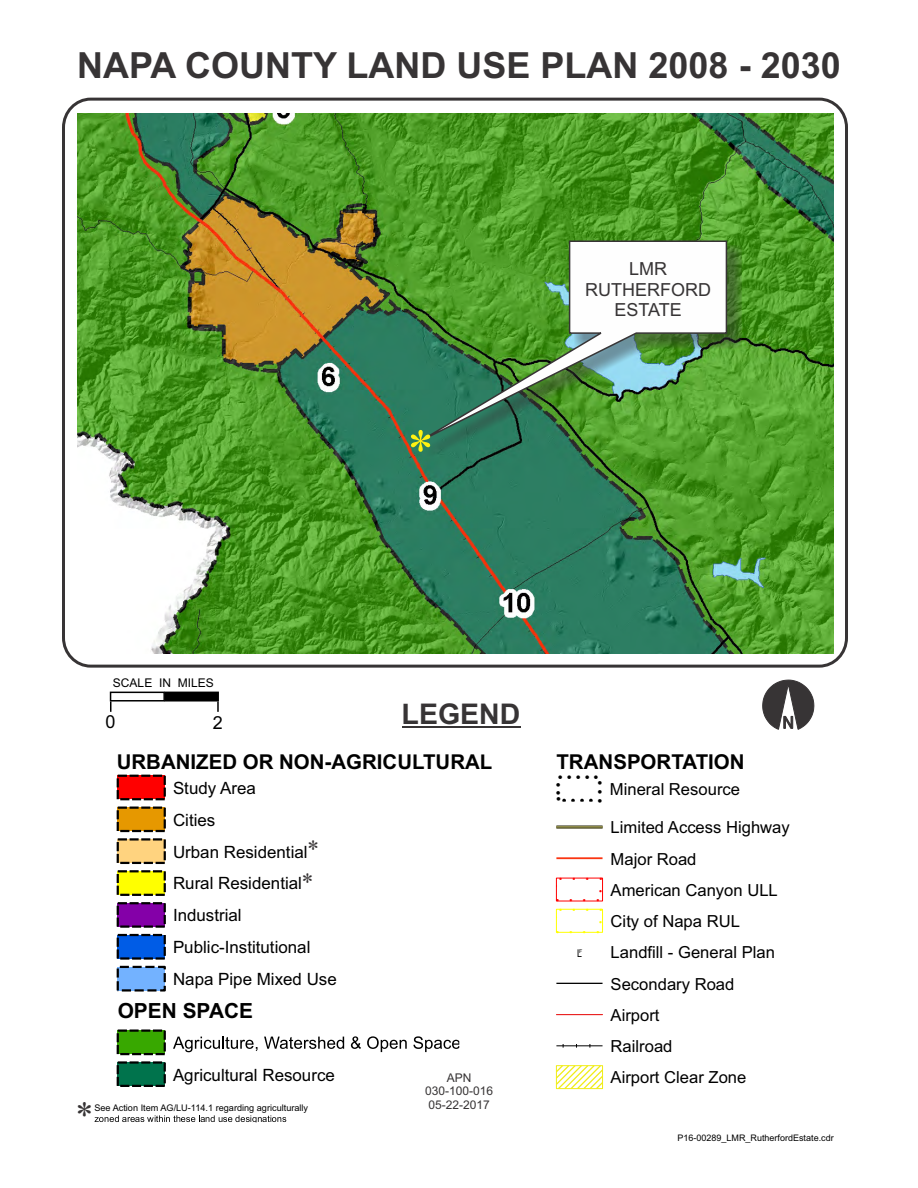
<style>
.page{position:relative;width:918px;height:1188px;background:#fff}
.page>*{position:absolute;margin:0;border:0;box-sizing:border-box;transform-origin:0 0}
.t1{font:54px "Times New Roman";color:#fff212}
.t2{font:700 36px "Arial";color:#373435}
.t3{font:36px "Times New Roman";color:#373435}
.t4{font:700 28.5px "Arial";color:#373435}
.t5{font:24.15px/32.1px "Times New Roman";color:#373435}
.t6{font:700 20.85px "Arial";color:#000}
.t7{font:700 20.55px "Arial";color:#000}
.t8{font:700 20.4px "Arial";color:#000}
.t9{font:18px/20.1px "Arial";color:#373435;text-align:center}
.t10{font:18px "Arial";color:#000}
.t11{font:16.95px/31.8px "Arial";color:#000}
.t12{font:16.65px/31.3px "Arial";color:#000}
.t13{font:12px/13.4px "Arial";color:#373435;text-align:center}
.t14{font:12px "Arial";color:#000}
.t15{font:10.65px "Arial Narrow";color:#000}
.t16{font:9.15px "Arial";color:#000}
.t17{font:9px "Arial";color:#000}
.t18{font:5.25px "ESRI Default Marker";color:#000}
.t19{font:3.3px "ESRI Default Marker";color:#f00}
.t20{font:3.3px "ESRI Default Marker";color:#ff0}
</style>
<div class="page">
<div style="left:62px;top:98px;width:786px;height:570px;border:3px solid #373435;border-radius:28px"></div>
<hr style="left:402px;top:726px;width:118px;height:2px;background:#373435">
<div style="left:110px;top:692px;width:55px;height:10px;background:#fff;border:2px solid #000"></div>
<div style="left:165px;top:692px;width:54px;height:10px;background:#000;border:2px solid #000"></div>
<svg style="left:217px;top:702px;width:2px;height:10px"></svg>
<svg style="left:762px;top:680px;width:52px;height:50px"></svg>
<svg style="left:95px;top:1115px;width:191px;height:7px"></svg>
<img style="left:77px;top:113px;width:756px;height:540px">
<div style="left:424px;top:245px;width:317px;height:212px;background:#373435;opacity:.44"></div>
<svg style="left:386px;top:240px;width:342px;height:220px"></svg>
<svg style="left:117px;top:775px;width:49px;height:25px"></svg>
<svg style="left:117px;top:807px;width:49px;height:25px"></svg>
<svg style="left:117px;top:838px;width:49px;height:26px"></svg>
<svg style="left:117px;top:870px;width:49px;height:26px"></svg>
<svg style="left:117px;top:902px;width:49px;height:26px"></svg>
<svg style="left:117px;top:934px;width:49px;height:58px;background:#4b82cd"></svg>
<svg style="left:117px;top:1029px;width:49px;height:26px"></svg>
<svg style="left:173px;top:1037px;width:85px;height:15px"></svg>
<svg style="left:264px;top:1037px;width:80px;height:12px"></svg>
<svg style="left:351px;top:1036px;width:10px;height:13px"></svg>
<svg style="left:367px;top:1036px;width:40px;height:16px"></svg>
<svg style="left:413px;top:1036px;width:46px;height:16px"></svg>
<svg style="left:117px;top:1061px;width:49px;height:26px"></svg>
<hr style="left:556px;top:826px;width:47px;height:3px;background:#000">
<hr style="left:556px;top:826px;width:47px;height:2px;background:#fffb86">
<hr style="left:556px;top:827px;width:47px;height:1px;background:#000">
<hr style="left:556px;top:857px;width:47px;height:2px;background:#fa3411">
<svg style="left:556px;top:878px;width:47px;height:23px"></svg>
<svg style="left:556px;top:909px;width:47px;height:24px"></svg>
<hr style="left:556px;top:983px;width:47px;height:1px;background:#000">
<hr style="left:556px;top:1014px;width:47px;height:1px;background:#e60000">
<hr style="left:556px;top:1045px;width:47px;height:1px;background:#000">
<svg style="left:555px;top:1065px;width:48px;height:25px"></svg>
<svg style="left:562px;top:799px;width:31px;height:3px"></svg>
<h2 class="t2" style="left:77px;top:52px;width:765px">NAPA COUNTY LAND USE PLAN 2008 - 2030</h2>
<h1 class="t1" style="left:407px;top:430px;width:28px">*</h1>
<p class="t9" style="left:585px;top:261px;width:127px">LMR<br>RUTHERFORD<br>ESTATE</p>
<p class="t14" style="left:113px;top:679px;width:102px">SCALE IN MILES</p>
<p class="t10" style="left:105px;top:715px;width:12px">0</p>
<p class="t10" style="left:213px;top:716px;width:12px">2</p>
<h3 class="t4" style="left:402px;top:703px;width:120px">LEGEND</h3>
<p class="t8" style="left:117px;top:754px;width:377px">URBANIZED OR NON-AGRICULTURAL</p>
<p class="t11" style="left:173px;top:774px;width:165px">Study Area<br>Cities<br>Urban Residential<br>Rural Residential<br>Industrial<br>Public-Institutional<br>Napa Pipe Mixed Use</p>
<p class="t6" style="left:118px;top:1003px;width:137px">OPEN SPACE</p>
<h3 class="t5" style="left:302px;top:836px;width:19px">* *</h3>
<p class="t11" style="left:173px;top:1060px;width:163px">Agricultural Resource</p>
<p class="t13" style="left:425px;top:1072px;width:70px">APN<br>030-100-016</p>
<h2 class="t3" style="left:75px;top:1102px;width:19px">*</h2>
<p class="t16" style="left:94px;top:1105px;width:215px">See Action Item AG/LU-114.1 regarding agriculturally</p>
<p class="t13" style="left:428px;top:1099px;width:63px">05-22-2017</p>
<p class="t7" style="left:556px;top:754px;width:190px">TRANSPORTATION</p>
<p class="t18" style="left:558px;top:776px;width:41px">!!!!!</p>
<p class="t18" style="left:602px;top:781px;width:5px;rotate:90deg">!</p>
<p class="t18" style="left:560px;top:783px;width:5px;rotate:90deg">!</p>
<p class="t18" style="left:602px;top:790px;width:5px;rotate:90deg">!</p>
<p class="t18" style="left:561px;top:797px;width:5px;rotate:90deg">!</p>
<p class="t12" style="left:610px;top:775px;width:132px">Mineral Resource</p>
<p class="t18" style="left:560px;top:791px;width:5px;rotate:90deg">!</p>
<p class="t18" style="left:602px;top:799px;width:5px;rotate:90deg">!</p>
<p class="t19" style="left:560px;top:878px;width:4px">!</p>
<p class="t19" style="left:573px;top:878px;width:4px">!</p>
<p class="t19" style="left:586px;top:878px;width:4px">!</p>
<p class="t19" style="left:600px;top:878px;width:4px">!</p>
<p class="t19" style="left:602px;top:890px;width:4px;rotate:90deg">!</p>
<p class="t19" style="left:559px;top:902px;width:4px;rotate:-180deg">!</p>
<p class="t19" style="left:572px;top:902px;width:4px;rotate:-180deg">!</p>
<p class="t19" style="left:586px;top:902px;width:4px;rotate:-180deg">!</p>
<p class="t19" style="left:599px;top:902px;width:4px;rotate:-180deg">!</p>
<p class="t20" style="left:560px;top:909px;width:4px">!</p>
<p class="t20" style="left:573px;top:909px;width:4px">!</p>
<p class="t20" style="left:586px;top:909px;width:4px">!</p>
<p class="t20" style="left:600px;top:909px;width:4px">!</p>
<p class="t20" style="left:602px;top:921px;width:4px;rotate:90deg">!</p>
<p class="t20" style="left:559px;top:933px;width:4px;rotate:-180deg">!</p>
<p class="t20" style="left:572px;top:933px;width:4px;rotate:-180deg">!</p>
<p class="t20" style="left:586px;top:933px;width:4px;rotate:-180deg">!</p>
<p class="t20" style="left:599px;top:933px;width:4px;rotate:-180deg">!</p>
<p class="t12" style="left:611px;top:813px;width:181px">Limited Access Highway<br>Major Road</p>
<p class="t12" style="left:611px;top:876px;width:169px">American Canyon ULL</p>
<p class="t12" style="left:611px;top:907px;width:131px">City of Napa RUL</p>
<p class="t15" style="left:577px;top:949px;width:7px">L<sup>F</sup></p>
<p class="t12" style="left:611px;top:938px;width:166px">Landfill - General Plan<br>Secondary Road<br>Airport<br>Railroad<br>Airport Clear Zone</p>
<p class="t17" style="left:678px;top:1134px;width:158px">P16-00289_LMR_RutherfordEstate.cdr</p>
</div>
